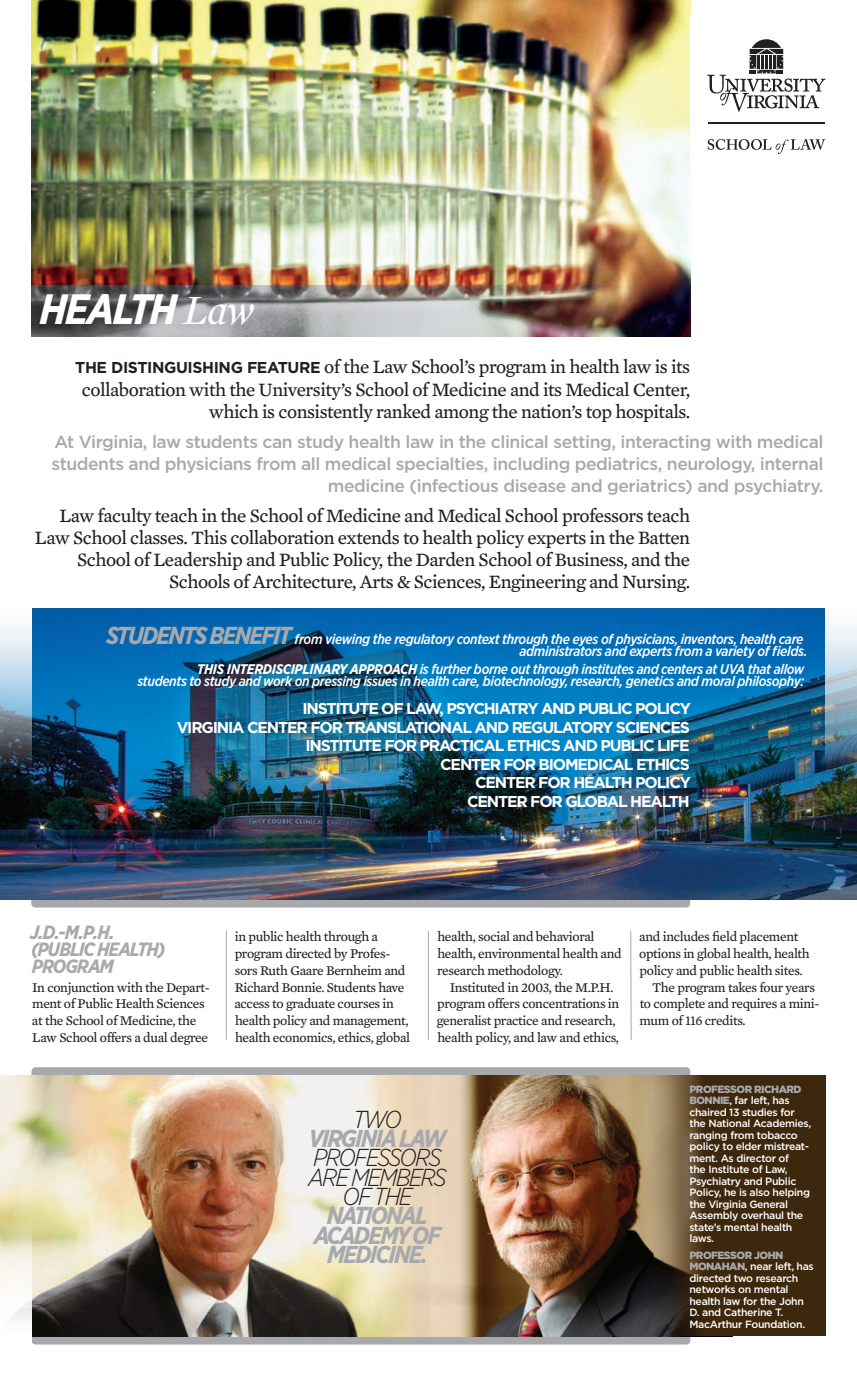
<style>
.page{position:relative;width:857px;height:1386px;background:#fff}
.page>*{position:absolute;margin:0;border:0;box-sizing:border-box;transform-origin:0 0}
.t1{font:italic 700 42.35px "Gotham Narrow";letter-spacing:-.05em;color:#fff}
.graf2{font:italic 700 24.5px/19.2px "Gotham Narrow";letter-spacing:-.075em;color:#a8a9ad;text-align:center}
.FrontHANGING{font:19.25px/22.1px "Mercury Text G3 Roman";letter-spacing:-.025em;color:#231f20;text-align:right}
.Course_Clinics_box{font:italic 700 19.25px/16.8px "Gotham Narrow";letter-spacing:-.06em;color:#a8a9ad}
.t2{font:500 17.5px/22.1px "Gotham HTF";letter-spacing:-.025em;color:#a8a9ad;text-align:right}
.t3{font:700 15.75px "Gotham HTF";letter-spacing:-.075em;color:#fff}
.t4{font:italic 500 14px/12.2px "Gotham Narrow";letter-spacing:-.025em;color:#fff;text-align:right}
.graf2-2{font:13.65px/16.8px "Mercury Text G3 Roman";letter-spacing:-.025em;color:#231f20}
.t5{font:500 10.5px/11.5px "Gotham HTF";letter-spacing:-.03em;color:#fff}
.s1{font-family:"Mercury Display";font-weight:400}
.s2{font-family:"Gotham HTF";font-weight:700;font-size:15.75px}
.s3{font-weight:700;font-size:24.5px;color:#a8a9ad}
.s4{font-weight:700}
.s5{font-weight:300;color:#231f20}
.s6{font-weight:900;color:#a8a9ad}
</style>
<div class="page">
<div style="left:31px;top:664px;width:659px;height:244px;background:#a8a9ad;border-radius:4px"></div>
<img style="left:0;top:609px;width:857px;height:290px">
<img style="left:32px;top:0;width:658px;height:286px">
<img style="left:32px;top:286px;width:658px;height:50px">
<svg style="left:707px;top:39px;width:118px;height:73px"></svg>
<svg style="left:707px;top:139px;width:118px;height:15px"></svg>
<hr style="left:708px;top:123px;width:117px;height:1px;background:#231f20">
<svg style="left:0;top:609px;width:32px;height:164px"></svg>
<img style="left:825px;top:609px;width:32px;height:164px">
<div style="left:32px;top:1067px;width:658px;height:278px;background:#a8a9ad;border-radius:4px"></div>
<img style="left:455px;top:1076px;width:191px;height:260px">
<svg style="left:646px;top:1076px;width:179px;height:260px;fill:#3d270d"></svg>
<img style="left:0;top:1076px;width:455px;height:260px">
<svg style="left:0;top:1219px;width:32px;height:117px"></svg>
<hr style="left:428px;top:931px;width:1px;height:109px;background:#a8a9ad">
<hr style="left:226px;top:931px;width:1px;height:109px;background:#a8a9ad">
<hr style="left:630px;top:931px;width:1px;height:109px;background:#a8a9ad">
<p class="t1" style="left:39px;top:282px;width:220px">HEALTH <span class="s1">Law</span></p>
<p class="FrontHANGING" style="left:75px;top:356px;width:616px"><span class="s2">THE DISTINGUISHING FEATURE</span> of the Law School’s program in health law is its collaboration with the University’s School of Medicine and its Medical Center, which is consistently ranked among the nation’s top hospitals.</p>
<p class="t2" style="left:52px;top:430px;width:773px">At Virginia, law students can study health law in the clinical setting, interacting with medical students and physicians from all medical specialties, including pediatrics, neurology, internal medicine (infectious disease and geriatrics) and psychiatry.</p>
<p class="FrontHANGING" style="left:35px;top:504px;width:657px">Law faculty teach in the School of Medicine and Medical School professors teach Law School classes. This collaboration extends to health policy experts in the Batten School of Leadership and Public Policy, the Darden School of Business, and the Schools of Architecture, Arts &amp; Sciences, Engineering and Nursing.</p>
<p class="t4" style="left:106px;top:632px;width:703px"><span class="s3">STUDENTS BENEFIT</span> from viewing the regulatory context through the eyes of physicians, inventors, health care administrators and experts from a variety of fields.</p>
<p class="t4" style="left:197px;top:663px;width:608px"><span class="s4">THIS INTERDISCIPLINARY APPROACH</span> is further borne out through institutes and centers at UVA that allow</p>
<p class="t4" style="left:137px;top:675px;width:668px">students to study and work on pressing issues in health care, biotechnology, research, genetics and moral philosophy:</p>
<p class="t3" style="left:302px;top:700px;width:390px">INSTITUTE OF LAW, PSYCHIATRY AND PUBLIC POLICY</p>
<p class="t3" style="left:177px;top:718px;width:515px">VIRGINIA CENTER FOR TRANSLATIONAL AND REGULATORY SCIENCES</p>
<p class="t3" style="left:305px;top:737px;width:386px">INSTITUTE FOR PRACTICAL ETHICS AND PUBLIC LIFE</p>
<p class="t3" style="left:440px;top:755px;width:251px">CENTER FOR BIOMEDICAL ETHICS</p>
<p class="t3" style="left:475px;top:774px;width:217px">CENTER FOR HEALTH POLICY</p>
<p class="t3" style="left:467px;top:792px;width:224px">CENTER FOR GLOBAL HEALTH</p>
<p class="Course_Clinics_box" style="left:30px;top:924px;width:86px">J.D.-M.P.H.</p>
<p class="Course_Clinics_box" style="left:31px;top:941px;width:135px">(PUBLIC HEALTH)<br>PROGRAM</p>
<p class="graf2-2" style="left:32px;top:979px;width:179px">In conjunction with the Depart&shy;ment of Public Health Sciences at the School of Medicine, the<br>Law School offers a dual degree</p>
<p class="graf2-2" style="left:234px;top:928px;width:177px">in public health through a program directed by Profes&shy;sors Ruth Gaare Bernheim and<br>Richard Bonnie. Students have access to graduate courses in health policy and management, health economics, ethics, global</p>
<p class="graf2-2" style="left:437px;top:928px;width:159px">health, social and behavioral</p>
<p class="graf2-2" style="left:437px;top:945px;width:186px">health, environmental health and</p>
<p class="graf2-2" style="left:437px;top:962px;width:127px">research methodology.</p>
<p class="graf2-2" style="left:450px;top:979px;width:165px">Instituted in 2003, the M.P.H.</p>
<p class="graf2-2" style="left:437px;top:995px;width:184px">program offers concentrations in</p>
<p class="graf2-2" style="left:437px;top:1012px;width:180px">generalist practice and research,</p>
<p class="graf2-2" style="left:437px;top:1029px;width:183px">health policy, and law and ethics,</p>
<p class="graf2" style="left:308px;top:1110px;width:140px"><span class="s5">TWO<br></span>VIRGINIA LAW<br><span class="s5">PROFESSORS<br>ARE MEMBERS<br>OF THE<br></span>NATIONAL<br>ACADEMY OF<br>MEDICINE.</p>
<p class="graf2-2" style="left:639px;top:928px;width:172px">and includes field placement options in global health, health policy and public health sites.</p>
<p class="graf2-2" style="left:639px;top:979px;width:181px;text-indent:13px">The program takes four years to complete and requires a mini&shy;mum of 116 credits.</p>
<p class="t5" style="left:689px;top:1083px;width:123px"><span class="s6">PROFESSOR RICHARD<br>BONNIE</span>, far left, has chaired 13 studies for the National Academies, ranging from tobacco policy to elder mistreat&shy;ment. As director of<br>the Institute of Law,<br>Psychiatry and Public<br>Policy, he is also helping the Virginia General<br>Assembly overhaul the state’s mental health laws.</p>
<p class="t5" style="left:689px;top:1249px;width:126px"><span class="s6">PROFESSOR JOHN<br>MONAHAN</span>, near left, has directed two research networks on mental health law for the John<br>D. and Catherine T.<br>MacArthur Foundation.</p>
</div>
